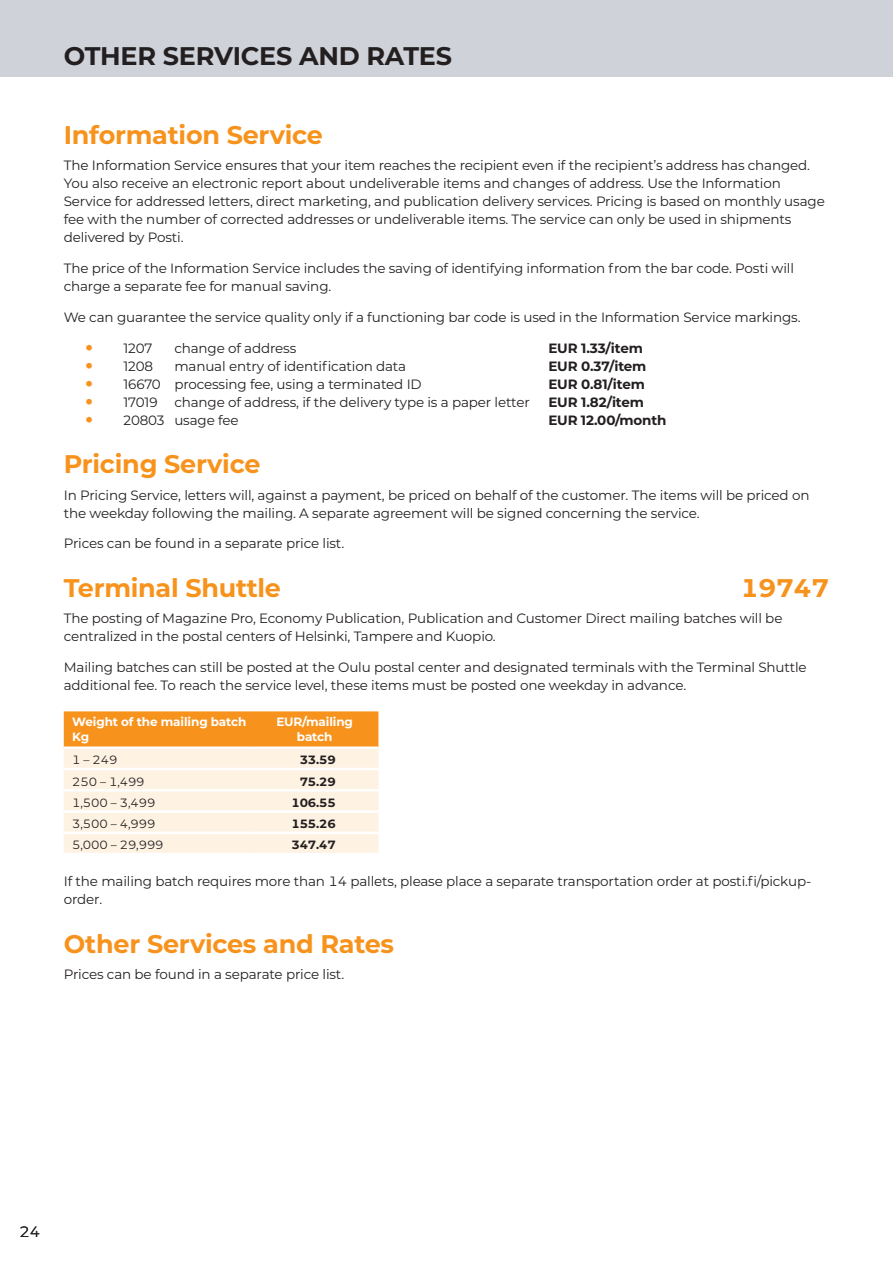
<style>
.page{position:relative;width:893px;height:1263px;background:#fff}
.page>*{position:absolute;margin:0;border:0;box-sizing:border-box;transform-origin:0 0}
.t1{font:700 25.5px "Montserrat";letter-spacing:-.01em;color:#f7931d}
.t2{font:700 25.5px "Montserrat";letter-spacing:-.01em;color:#231f20}
.t3{font:15px "Montserrat";color:#231f20}
.t4{font:13.5px/18px "Montserrat";letter-spacing:-.01em;color:#231f20}
.t5{font:700 13.5px "Montserrat";letter-spacing:-.01em;color:#231f20}
.t6{font:12px "Montserrat";letter-spacing:-.01em;color:#231f20}
.t7{font:700 12px/15px "Montserrat";letter-spacing:-.01em;color:#fff}
.t8{font:700 12px "Montserrat";letter-spacing:-.01em;color:#231f20}
.s1{font-weight:700;font-size:22.5px;color:#f7931d}
</style>
<div class="page">
<div style="left:0;top:0;width:893px;height:77px;background:#cfd2d9"></div>
<svg style="left:64px;top:711px;width:314px;height:142px;background:#fcd8ae"></svg>
<hr style="left:64px;top:768px;width:187px;height:2px;background:#fff">
<hr style="left:251px;top:768px;width:127px;height:2px;background:#fff">
<hr style="left:64px;top:789px;width:187px;height:2px;background:#fff">
<hr style="left:64px;top:810px;width:187px;height:3px;background:#fff">
<hr style="left:64px;top:831px;width:187px;height:3px;background:#fff">
<hr style="left:64px;top:746px;width:187px;height:3px;background:#fff">
<hr style="left:251px;top:746px;width:127px;height:3px;background:#fff">
<hr style="left:251px;top:789px;width:127px;height:2px;background:#fff">
<hr style="left:251px;top:810px;width:127px;height:3px;background:#fff">
<hr style="left:251px;top:831px;width:127px;height:3px;background:#fff">
<h1 class="t2" style="left:64px;top:37px;width:390px">OTHER SERVICES AND RATES</h1>
<h1 class="t1" style="left:64px;top:116px;width:261px">Information Service</h1>
<p class="t4" style="left:64px;top:156px;width:763px">The Information Service ensures that your item reaches the recipient even if the recipient’s address has changed.<br>You also receive an electronic report about undeliverable items and changes of address. Use the Information Service for addressed letters, direct marketing, and publication delivery services. Pricing is based on monthly usage fee with the number of corrected addresses or undeliverable items. The service can only be used in shipments delivered by Posti.</p>
<p class="t4" style="left:64px;top:259px;width:732px">The price of the Information Service includes the saving of identifying information from the bar code. Posti will charge a separate fee for manual saving.</p>
<p class="t4" style="left:64px;top:307px;width:738px">We can guarantee the service quality only if a functioning bar code is used in the Information Service markings.</p>
<p class="t4" style="left:85px;top:338px;width:69px"><span class="s1">•</span> 1207</p>
<p class="t4" style="left:174px;top:338px;width:124px">change of address</p>
<p class="t5" style="left:548px;top:338px;width:96px">EUR 1.33/item</p>
<p class="t4" style="left:85px;top:356px;width:70px"><span class="s1">•</span> 1208</p>
<p class="t4" style="left:174px;top:356px;width:233px">manual entry of identification data</p>
<p class="t5" style="left:548px;top:356px;width:100px">EUR 0.37/item</p>
<p class="t4" style="left:85px;top:374px;width:338px"><span class="s1">•</span> 16670 processing fee, using a terminated ID</p>
<p class="t5" style="left:548px;top:374px;width:98px">EUR 0.81/item</p>
<p class="t4" style="left:85px;top:392px;width:446px"><span class="s1">•</span> 17019 change of address, if the delivery type is a paper letter</p>
<p class="t5" style="left:548px;top:392px;width:97px">EUR 1.82/item</p>
<p class="t4" style="left:85px;top:410px;width:155px"><span class="s1">•</span> 20803 usage fee</p>
<p class="t5" style="left:548px;top:410px;width:120px">EUR 12.00/month</p>
<h1 class="t1" style="left:64px;top:446px;width:198px">Pricing Service</h1>
<p class="t4" style="left:64px;top:485px;width:747px">In Pricing Service, letters will, against a payment, be priced on behalf of the customer. The items will be priced on the weekday following the mailing. A separate agreement will be signed concerning the service.</p>
<p class="t4" style="left:64px;top:534px;width:282px">Prices can be found in a separate price list.</p>
<h1 class="t1" style="left:64px;top:569px;width:219px">Terminal Shuttle</h1>
<h1 class="t1" style="left:741px;top:569px;width:90px">19747</h1>
<p class="t4" style="left:64px;top:609px;width:720px">The posting of Magazine Pro, Economy Publication, Publication and Customer Direct mailing batches will be centralized in the postal centers of Helsinki, Tampere and Kuopio.</p>
<p class="t4" style="left:64px;top:658px;width:744px">Mailing batches can still be posted at the Oulu postal center and designated terminals with the Terminal Shuttle additional fee. To reach the service level, these items must be posted one weekday in advance.</p>
<p class="t7" style="left:72px;top:714px;width:176px">Weight of the mailing batch<br>Kg</p>
<p class="t7" style="left:276px;top:714px;width:78px;text-align:center">EUR/mailing batch</p>
<p class="t6" style="left:72px;top:752px;width:47px">1 – 249</p>
<p class="t8" style="left:300px;top:751px;width:38px">33.59</p>
<p class="t6" style="left:72px;top:773px;width:74px">250 – 1,499</p>
<p class="t8" style="left:300px;top:772px;width:38px">75.29</p>
<p class="t6" style="left:72px;top:794px;width:85px">1,500 – 3,499</p>
<p class="t8" style="left:291px;top:794px;width:46px">106.55</p>
<p class="t6" style="left:72px;top:815px;width:85px">3,500 – 4,999</p>
<p class="t8" style="left:291px;top:815px;width:46px">155.26</p>
<p class="t6" style="left:72px;top:837px;width:93px">5,000 – 29,999</p>
<p class="t8" style="left:291px;top:836px;width:46px">347.47</p>
<p class="t4" style="left:64px;top:872px;width:749px">If the mailing batch requires more than 14 pallets, please place a separate transportation order at posti.fi/pickup&shy;order.</p>
<h1 class="t1" style="left:64px;top:925px;width:332px">Other Services and Rates</h1>
<p class="t4" style="left:64px;top:965px;width:282px">Prices can be found in a separate price list.</p>
<p class="t3" style="left:19px;top:1221px;width:22px">24</p>
</div>
